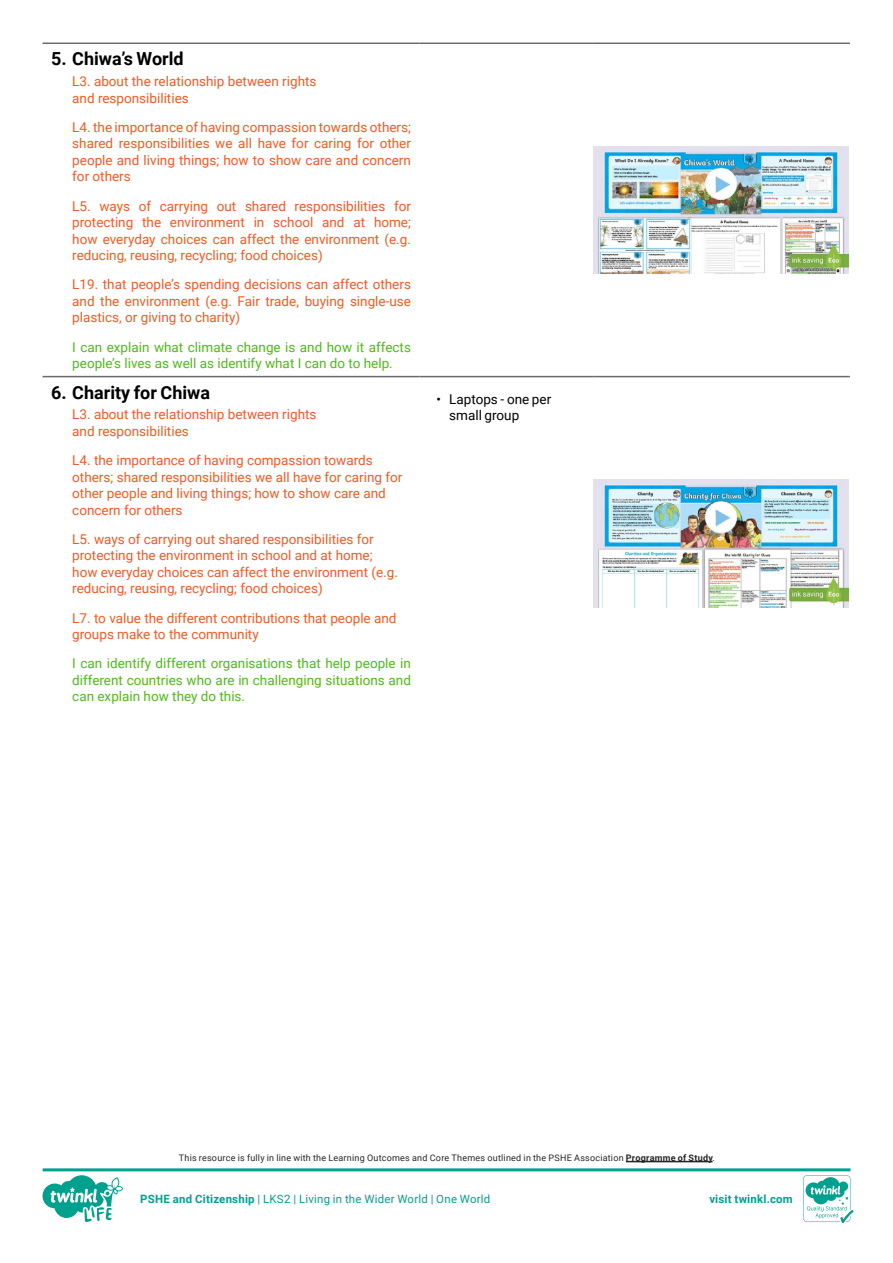
<style>
.page{position:relative;width:893px;height:1263px;background:#fff}
.page>*{position:absolute;margin:0;border:0;box-sizing:border-box;transform-origin:0 0}
.t1{font:700 18px "Roboto";color:#000}
.Adult_Body_Copy{font:13.5px/16.5px "Roboto";color:#f15924}
.Adult_Body_Copy-2{font:13.5px/16.5px "Roboto";color:#4eba19}
.t2{font:13.5px/16.5px "Roboto";color:#000}
.t3{font:11.4px "Roboto";letter-spacing:.02em;color:#00a08f}
.t4{font:700 11.4px "Roboto";letter-spacing:.02em;color:#00a08f}
.t5{font:9px "Roboto";letter-spacing:.025em;color:#282526}
.s1{font-weight:700}
</style>
<div class="page">
<hr style="left:43px;top:43px;width:376px;height:1px;background:#6b6b6e">
<hr style="left:419px;top:43px;width:175px;height:1px;background:#6b6b6e">
<hr style="left:594px;top:43px;width:256px;height:1px;background:#6b6b6e">
<hr style="left:43px;top:376px;width:376px;height:1px;background:#6b6b6e">
<hr style="left:419px;top:376px;width:175px;height:1px;background:#6b6b6e">
<hr style="left:594px;top:376px;width:256px;height:1px;background:#6b6b6e">
<img style="left:594px;top:146px;width:255px;height:128px">
<img style="left:594px;top:479px;width:255px;height:128px">
<hr style="left:626px;top:1161px;width:87px;height:1px;background:#282526">
<svg style="left:43px;top:1168px;width:810px;height:55px"></svg>
<p class="t1" style="left:51px;top:46px;width:134px">5. Chiwa’s World</p>
<p class="Adult_Body_Copy" style="left:72px;top:72px;width:246px">L3. about the relationship between rights and responsibilities</p>
<p class="Adult_Body_Copy" style="left:72px;top:118px;width:340px;text-align:justify">L4. the importance of having compassion towards others; shared responsibilities we all have for caring for other people and living things; how to show care and concern for others</p>
<p class="Adult_Body_Copy" style="left:72px;top:197px;width:340px;text-align:justify">L5. ways of carrying out shared responsibilities for protecting the environment in school and at home; how everyday choices can affect the environment (e.g. reducing, reusing, recycling; food choices)</p>
<p class="Adult_Body_Copy" style="left:72px;top:276px;width:340px;text-align:justify">L19. that people’s spending decisions can affect others and the environment (e.g. Fair trade, buying single-use plastics, or giving to charity)</p>
<p class="Adult_Body_Copy-2" style="left:72px;top:338px;width:340px">I can explain what climate change is and how it affects people’s lives as well as identify what I can do to help.</p>
<p class="t1" style="left:51px;top:380px;width:161px">6. Charity for Chiwa</p>
<p class="Adult_Body_Copy" style="left:72px;top:406px;width:246px">L3. about the relationship between rights and responsibilities</p>
<p class="Adult_Body_Copy" style="left:72px;top:452px;width:332px">L4. the importance of having compassion towards others; shared responsibilities we all have for caring for other people and living things; how to show care and concern for others</p>
<p class="Adult_Body_Copy" style="left:72px;top:530px;width:327px">L5. ways of carrying out shared responsibilities for protecting the environment in school and at home; how everyday choices can affect the environment (e.g. reducing, reusing, recycling; food choices)</p>
<p class="Adult_Body_Copy" style="left:72px;top:609px;width:326px">L7. to value the different contributions that people and groups make to the community</p>
<p class="Adult_Body_Copy-2" style="left:72px;top:655px;width:340px;text-align:justify">I can identify different organisations that help people in different countries who are in challenging situations and can explain how they do this.</p>
<p class="t2" style="left:449px;top:390px;width:104px;text-indent:-13px">• Laptops - one per small group</p>
<p class="t5" style="left:179px;top:1151px;width:538px">This resource is fully in line with the Learning Outcomes and Core Themes outlined in the PSHE Association <span class="s1">Programme of Study</span>.</p>
<p class="t4" style="left:709px;top:1191px;width:85px">visit twinkl.com</p>
<p class="t3" style="left:140px;top:1191px;width:351px"><span class="s1">PSHE and Citizenship</span> | LKS2 | Living in the Wider World | One World</p>
</div>
